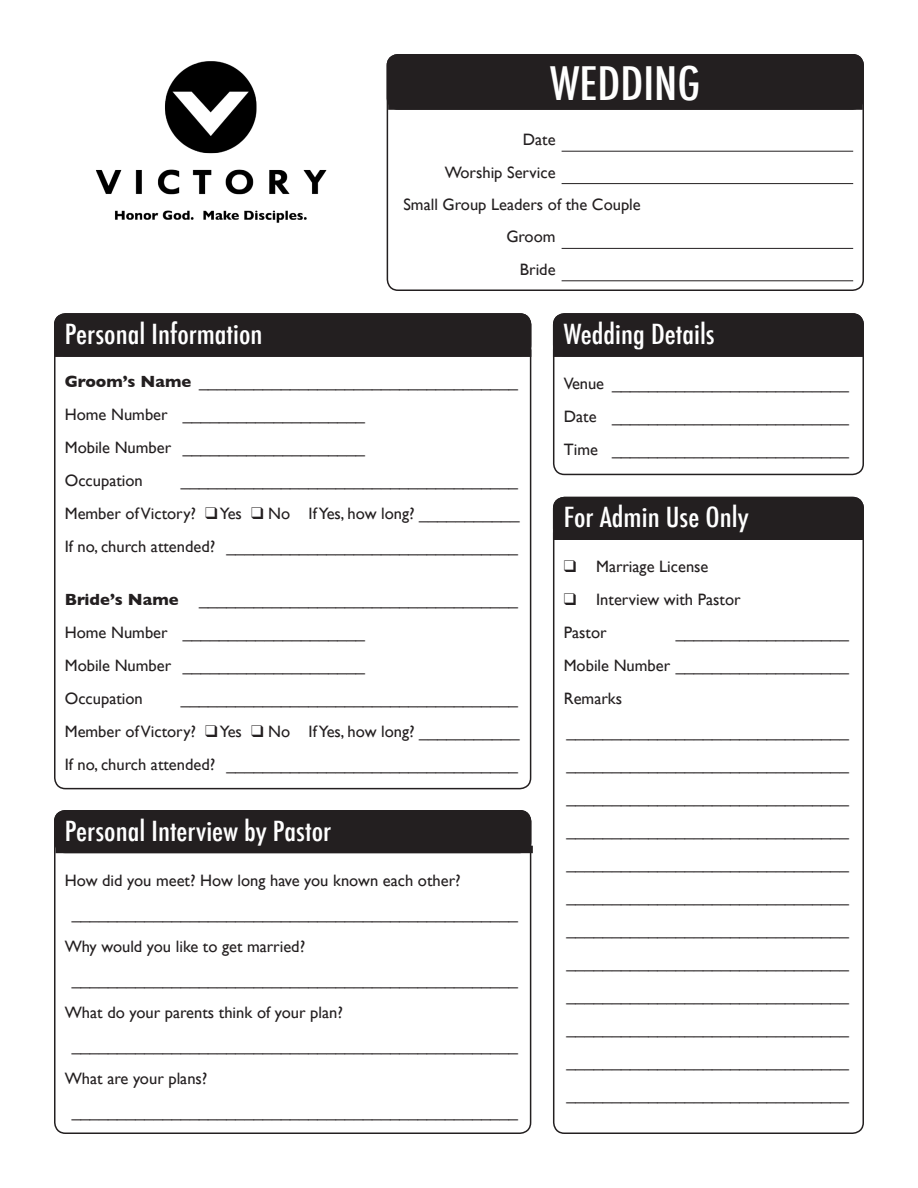
<style>
.page{position:relative;width:918px;height:1188px;background:#fff}
.page>*{position:absolute;margin:0;border:0;box-sizing:border-box;transform-origin:0 0}
.t1{font:500 condensed 45px "Futura";color:#fff;scale:1.1 1}
.t2{font:500 condensed 27px "Futura";color:#fff;scale:1.1 1}
.t3{font:16.5px "Gill Sans";color:#231f20}
.s1{font-weight:700}
</style>
<div class="page">
<img style="left:96px;top:61px;width:231px;height:162px">
<div style="left:387px;top:54px;width:477px;height:237px;border:2px solid #231f20;border-radius:11px"></div>
<div style="left:387px;top:55px;width:476px;height:54px;background:#231f20;border-radius:11px"></div>
<div style="left:387px;top:54px;width:477px;height:56px;border:2px solid #231f20;border-radius:11px"></div>
<hr style="left:562px;top:151px;width:291px;height:1px;background:#231f20">
<hr style="left:562px;top:183px;width:291px;height:1px;background:#231f20">
<hr style="left:562px;top:248px;width:291px;height:1px;background:#231f20">
<hr style="left:562px;top:280px;width:291px;height:1px;background:#231f20">
<div style="left:55px;top:314px;width:476px;height:42px;background:#231f20;border-radius:11px"></div>
<div style="left:54px;top:313px;width:477px;height:43px;border:2px solid #231f20;border-radius:11px"></div>
<div style="left:553px;top:313px;width:311px;height:162px;border:2px solid #231f20;border-radius:11px"></div>
<div style="left:554px;top:314px;width:309px;height:42px;background:#231f20;border-radius:11px"></div>
<div style="left:553px;top:313px;width:311px;height:43px;border:2px solid #231f20;border-radius:11px"></div>
<div style="left:553px;top:497px;width:311px;height:637px;border:2px solid #231f20;border-radius:11px"></div>
<div style="left:554px;top:498px;width:309px;height:41px;background:#231f20;border-radius:11px"></div>
<div style="left:553px;top:497px;width:311px;height:43px;border:2px solid #231f20;border-radius:11px"></div>
<div style="left:55px;top:811px;width:476px;height:41px;background:#231f20;border-radius:11px"></div>
<div style="left:54px;top:810px;width:477px;height:43px;border:2px solid #231f20;border-radius:11px"></div>
<div style="left:54px;top:349px;width:477px;height:8px;background:#231f20"></div>
<div style="left:56px;top:846px;width:477px;height:7px;background:#231f20"></div>
<div style="left:388px;top:102px;width:475px;height:8px;background:#231f20"></div>
<div style="left:553px;top:349px;width:311px;height:8px;background:#231f20"></div>
<div style="left:553px;top:532px;width:311px;height:8px;background:#231f20"></div>
<p class="t1" style="left:550px;top:54px;width:138px">WEDDING</p>
<p class="t3" style="left:523px;top:130px;width:34px">Date</p>
<p class="t3" style="left:445px;top:162px;width:112px">Worship Service</p>
<p class="t3" style="left:403px;top:195px;width:239px">Small Group Leaders of the Couple</p>
<p class="t3" style="left:506px;top:227px;width:51px">Groom</p>
<p class="t3" style="left:520px;top:260px;width:37px">Bride</p>
<p class="t2" style="left:65px;top:317px;width:181px">Personal Information</p>
<p class="t3" style="left:65px;top:372px;width:455px"><span class="s1">Groom’s Name</span> ___________________________________</p>
<p class="t3" style="left:65px;top:405px;width:302px">Home Number ____________________</p>
<p class="t3" style="left:65px;top:438px;width:302px">Mobile Number ____________________</p>
<p class="t3" style="left:65px;top:471px;width:80px">Occupation</p>
<p class="t3" style="left:181px;top:471px;width:338px">_____________________________________</p>
<p class="t3" style="left:65px;top:504px;width:456px">Member of Victory? ❑ Yes ❑ No If Yes, how long? ___________</p>
<p class="t3" style="left:65px;top:537px;width:455px">If no, church attended? ________________________________</p>
<p class="t3" style="left:65px;top:590px;width:455px"><span class="s1">Bride’s Name</span> ___________________________________</p>
<p class="t3" style="left:65px;top:623px;width:302px">Home Number ____________________</p>
<p class="t3" style="left:65px;top:656px;width:302px">Mobile Number ____________________</p>
<p class="t3" style="left:65px;top:689px;width:80px">Occupation</p>
<p class="t3" style="left:181px;top:689px;width:338px">_____________________________________</p>
<p class="t3" style="left:65px;top:722px;width:456px">Member of Victory? ❑ Yes ❑ No If Yes, how long? ___________</p>
<p class="t3" style="left:65px;top:755px;width:455px">If no, church attended? ________________________________</p>
<p class="t2" style="left:65px;top:813px;width:244px">Personal Interview by Pastor</p>
<p class="t3" style="left:65px;top:871px;width:397px">How did you meet? How long have you known each other?</p>
<p class="t3" style="left:72px;top:904px;width:448px">_________________________________________________</p>
<p class="t3" style="left:65px;top:937px;width:242px">Why would you like to get married?</p>
<p class="t3" style="left:72px;top:970px;width:448px">_________________________________________________</p>
<p class="t3" style="left:65px;top:1003px;width:280px">What do your parents think of your plan?</p>
<p class="t3" style="left:72px;top:1036px;width:448px">_________________________________________________</p>
<p class="t3" style="left:65px;top:1069px;width:144px">What are your plans?</p>
<p class="t3" style="left:72px;top:1102px;width:448px">_________________________________________________</p>
<p class="t2" style="left:564px;top:317px;width:139px">Wedding Details</p>
<p class="t3" style="left:564px;top:374px;width:287px">Venue __________________________</p>
<p class="t3" style="left:564px;top:407px;width:287px">Date __________________________</p>
<p class="t3" style="left:564px;top:440px;width:287px">Time __________________________</p>
<p class="t2" style="left:564px;top:500px;width:170px">For Admin Use Only</p>
<p class="t3" style="left:564px;top:557px;width:146px">❑ Marriage License</p>
<p class="t3" style="left:564px;top:590px;width:178px">❑ Interview with Pastor</p>
<p class="t3" style="left:564px;top:623px;width:44px">Pastor</p>
<p class="t3" style="left:676px;top:623px;width:175px">___________________</p>
<p class="t3" style="left:564px;top:656px;width:287px">Mobile Number ___________________</p>
<p class="t3" style="left:564px;top:689px;width:60px">Remarks</p>
<p class="t3" style="left:567px;top:722px;width:284px">_______________________________</p>
<p class="t3" style="left:567px;top:755px;width:284px">_______________________________</p>
<p class="t3" style="left:567px;top:788px;width:284px">_______________________________</p>
<p class="t3" style="left:567px;top:821px;width:284px">_______________________________</p>
<p class="t3" style="left:567px;top:854px;width:284px">_______________________________</p>
<p class="t3" style="left:567px;top:887px;width:284px">_______________________________</p>
<p class="t3" style="left:567px;top:920px;width:284px">_______________________________</p>
<p class="t3" style="left:567px;top:953px;width:284px">_______________________________</p>
<p class="t3" style="left:567px;top:986px;width:284px">_______________________________</p>
<p class="t3" style="left:567px;top:1019px;width:284px">_______________________________</p>
<p class="t3" style="left:567px;top:1052px;width:284px">_______________________________</p>
<p class="t3" style="left:567px;top:1085px;width:284px">_______________________________</p>
</div>
